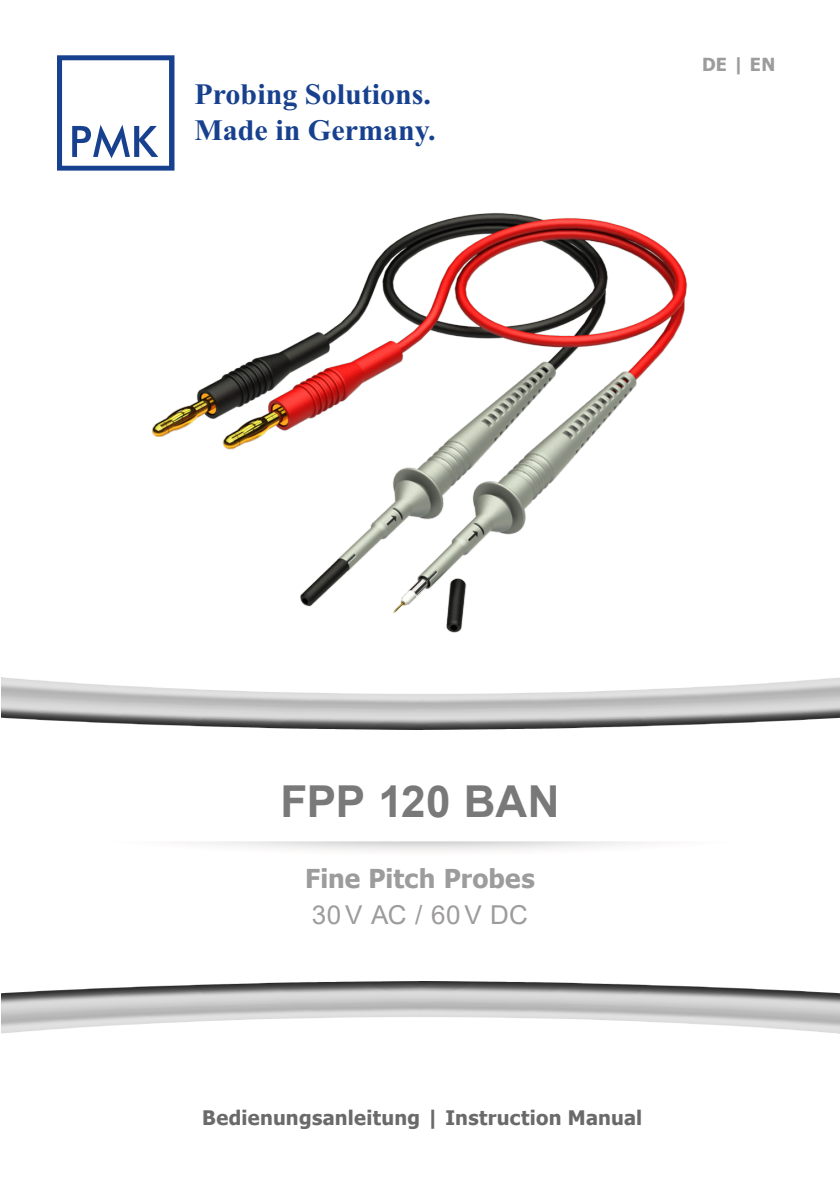
<style>
.page{position:relative;width:840px;height:1191px;background:#fff}
.page>*{position:absolute;margin:0;border:0;box-sizing:border-box;transform-origin:0 0}
.t1{font:700 44px "Arial";letter-spacing:-.005em;color:#787978}
.t2{font:700 29.6px/35.6px "Times New Roman";color:#17418e}
.t3{font:700 26px "Tahoma";letter-spacing:.005em;color:#9d9c9d}
.t4{font:26px "Arial";letter-spacing:.02em;color:#9d9b9c}
.t5{font:700 20px "Tahoma";letter-spacing:.015em;color:#6b6a6b}
.t6{font:700 18px "Tahoma";color:#9d9c9d}
</style>
<div class="page">
<img style="left:1px;top:677px;width:838px;height:49px">
<svg style="left:192px;top:726px;width:459px;height:4px"></svg>
<img style="left:1px;top:984px;width:838px;height:49px">
<svg style="left:224px;top:981px;width:394px;height:3px"></svg>
<img style="left:152px;top:213px;width:536px;height:420px">
<svg style="left:57px;top:55px;width:117px;height:116px"></svg>
<h2 class="t2" style="left:194px;top:76px;width:243px">Probing Solutions.<br>Made in Germany.</h2>
<p class="t6" style="left:701px;top:52px;width:75px">DE | EN</p>
<h1 class="t1" style="left:280px;top:770px;width:280px">FPP 120 BAN</h1>
<h3 class="t3" style="left:305px;top:860px;width:231px">Fine Pitch Probes</h3>
<h3 class="t4" style="left:312px;top:897px;width:217px">30V AC / 60V DC</h3>
<p class="t5" style="left:202px;top:1103px;width:441px">Bedienungsanleitung | Instruction Manual</p>
</div>
